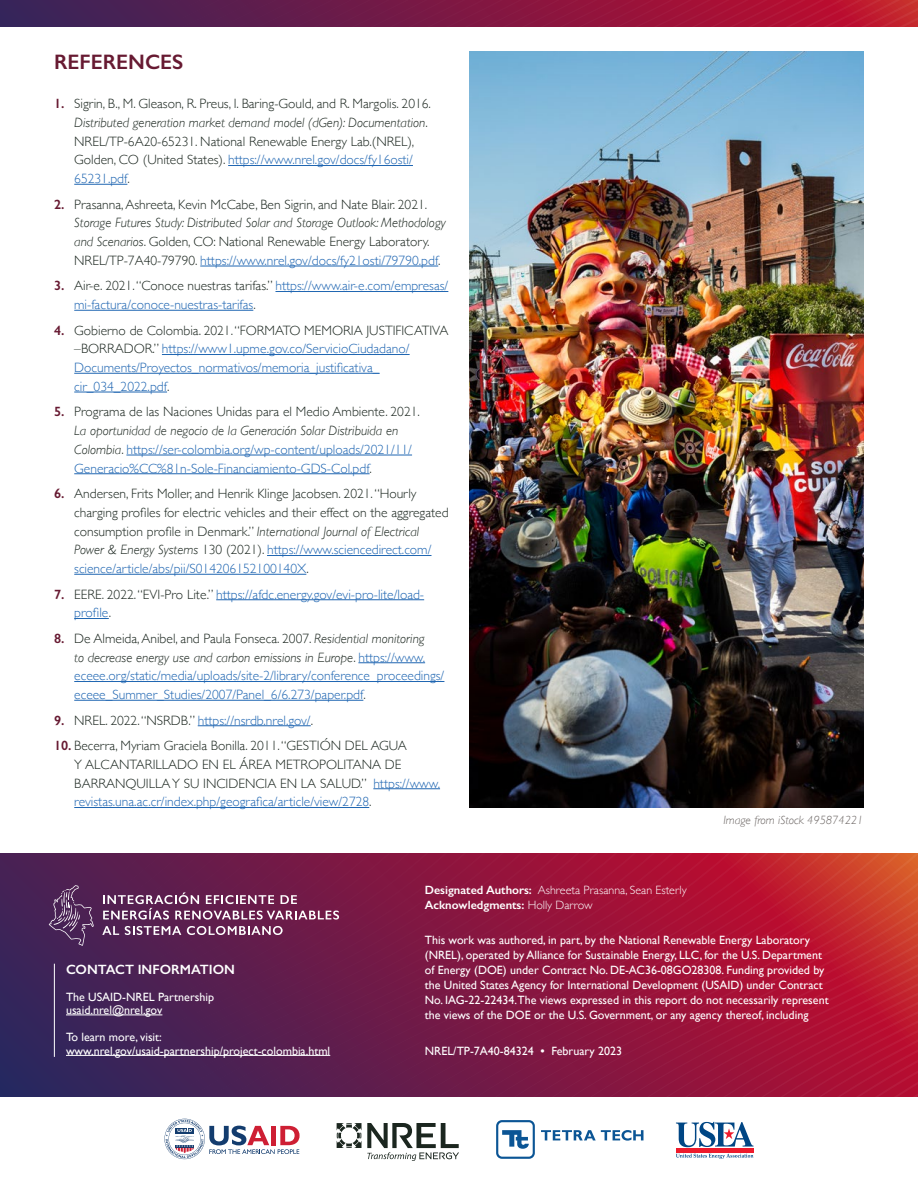
<style>
.page{position:relative;width:918px;height:1188px;background:#fff}
.page>*{position:absolute;margin:0;border:0;box-sizing:border-box;transform-origin:0 0}
.t1{font:600 21px "Gill Sans";color:#671a32}
.t2{font:300 13.5px/18.8px "Gill Sans";color:#1b261f}
.t3{font:300 13.5px/18.8px "Gill Sans";color:#2066b2}
.t4{font:600 13.5px "Gill Sans";color:#fff}
.Footnote{font:12px/15px "Gill Sans";color:#fff}
.Paragraph{font:300 12px "Gill Sans";color:#fff}
.Paragraph-2{font:600 12px "Gill Sans";color:#fff}
.Footnote-2{font:italic 300 12px "Gill Sans";color:#6a6462}
.s1{font-weight:600;color:#671a32}
.s2{font-style:italic}
.s3{color:#2066b2}
.s4{color:#1b261f}
.s5{font-style:italic;color:#1b261f}
.s6{font-weight:600}
.s7{font-weight:300}
</style>
<div class="page">
<div style="left:0;top:0;width:918px;height:27px;background:#3f2357"></div>
<svg style="left:129px;top:0;width:789px;height:27px"></svg>
<svg style="left:337px;top:1123px;width:122px;height:38px"></svg>
<svg style="left:164px;top:1119px;width:136px;height:40px"></svg>
<svg style="left:496px;top:1120px;width:39px;height:39px"></svg>
<svg style="left:541px;top:1130px;width:102px;height:11px"></svg>
<hr style="left:676px;top:1149px;width:78px;height:4px;background:#ee1b2c">
<svg style="left:676px;top:1154px;width:77px;height:5px"></svg>
<svg style="left:676px;top:1122px;width:77px;height:25px"></svg>
<img style="left:469px;top:52px;width:395px;height:756px">
<div style="left:0;top:853px;width:918px;height:243px;background:linear-gradient(to bottom,#512051,#2d275d)"></div>
<svg style="left:129px;top:853px;width:789px;height:243px"></svg>
<svg style="left:103px;top:892px;width:236px;height:28px"></svg>
<svg style="left:102px;top:926px;width:17px;height:9px"></svg>
<svg style="left:125px;top:926px;width:56px;height:9px"></svg>
<svg style="left:187px;top:926px;width:96px;height:9px"></svg>
<svg style="left:49px;top:885px;width:45px;height:61px"></svg>
<hr style="left:66px;top:1015px;width:96px;height:1px;background:#fff">
<hr style="left:66px;top:1055px;width:264px;height:1px;background:#fff">
<hr style="left:54px;top:964px;width:1px;height:93px;background:#fff">
<hr style="left:228px;top:165px;width:185px;height:1px;background:#2066b2">
<hr style="left:74px;top:184px;width:53px;height:1px;background:#2066b2">
<hr style="left:200px;top:266px;width:238px;height:1px;background:#2066b2">
<hr style="left:275px;top:291px;width:173px;height:1px;background:#2066b2">
<hr style="left:74px;top:310px;width:179px;height:1px;background:#2066b2">
<hr style="left:162px;top:354px;width:248px;height:1px;background:#2066b2">
<hr style="left:74px;top:373px;width:306px;height:1px;background:#2066b2">
<hr style="left:74px;top:392px;width:93px;height:1px;background:#2066b2">
<hr style="left:126px;top:455px;width:286px;height:1px;background:#2066b2">
<hr style="left:74px;top:473px;width:296px;height:1px;background:#2066b2">
<hr style="left:267px;top:555px;width:165px;height:1px;background:#2066b2">
<hr style="left:74px;top:574px;width:232px;height:1px;background:#2066b2">
<hr style="left:216px;top:599px;width:208px;height:1px;background:#2066b2">
<hr style="left:74px;top:618px;width:35px;height:1px;background:#2066b2">
<hr style="left:358px;top:662px;width:67px;height:1px;background:#2066b2">
<hr style="left:74px;top:681px;width:370px;height:1px;background:#2066b2">
<hr style="left:74px;top:700px;width:289px;height:1px;background:#2066b2">
<hr style="left:198px;top:725px;width:113px;height:1px;background:#2066b2">
<hr style="left:373px;top:788px;width:67px;height:1px;background:#2066b2">
<hr style="left:74px;top:807px;width:295px;height:1px;background:#2066b2">
<h1 class="t1" style="left:54px;top:49px;width:131px">REFERENCES</h1>
<p class="t2" style="left:74px;top:94px;width:358px;text-indent:-20px"><span class="s1">1.</span> Sigrin, B., M. Gleason, R. Preus, I. Baring-Gould, and R. Margolis. 2016.<br><span class="s2">Distributed generation market demand model (dGen): Documentation</span>.<br>NREL/TP-6A20-65231. National Renewable Energy Lab.(NREL), Golden, CO (United States). <span class="s3">https://www.nrel.gov/docs/fy16osti/ 65231.pdf</span>.</p>
<p class="t2" style="left:74px;top:194px;width:373px;text-indent:-20px"><span class="s1">2.</span> Prasanna, Ashreeta, Kevin McCabe, Ben Sigrin, and Nate Blair. 2021.<br><span class="s2">Storage Futures Study: Distributed Solar and Storage Outlook: Methodology and Scenarios</span>. Golden, CO: National Renewable Energy Laboratory.<br>NREL/TP-7A40-79790. <span class="s3">https://www.nrel.gov/docs/fy21osti/79790.pdf</span>.</p>
<p class="t3" style="left:74px;top:276px;width:376px;text-indent:-20px"><span class="s1">3.</span> <span class="s4">Air-e. 2021. “Conoce nuestras tarifas.”</span> https://www.air-e.com/empresas/ mi-factura/conoce-nuestras-tarifas<span class="s4">.</span></p>
<p class="t3" style="left:74px;top:320px;width:376px;text-indent:-20px"><span class="s1">4.</span> <span class="s4">Gobierno de Colombia. 2021. “FORMATO MEMORIA JUSTIFICATIVA –BORRADOR.”</span> https://www1.upme.gov.co/ServicioCiudadano/ Documents/Proyectos_normativos/memoria_justificativa_ cir_034_2022.pdf<span class="s4">.</span></p>
<p class="t3" style="left:74px;top:402px;width:347px;text-indent:-20px"><span class="s1">5.</span> <span class="s4">Programa de las Naciones Unidas para el Medio Ambiente. 2021.<br></span><span class="s5">La oportunidad de negocio de la Generación Solar Distribuida en Colombia</span><span class="s4">.</span> https://ser-colombia.org/wp-content/uploads/2021/11/ Generacio%CC%81n-Sole-Financiamiento-GDS-Col.pdf<span class="s4">.</span></p>
<p class="t2" style="left:74px;top:484px;width:376px;text-indent:-20px"><span class="s1">6.</span> Andersen, Frits Moller, and Henrik Klinge Jacobsen. 2021. “Hourly charging profiles for electric vehicles and their effect on the aggregated consumption profile in Denmark.” <span class="s2">International Journal of Electrical Power &amp; Energy Systems</span> 130 (2021). <span class="s3">https://www.sciencedirect.com/ science/article/abs/pii/S014206152100140X</span>.</p>
<p class="t3" style="left:74px;top:584px;width:351px;text-indent:-20px"><span class="s1">7.</span> <span class="s4">EERE. 2022. “EVI-Pro Lite.”</span> https://afdc.energy.gov/evi-pro-lite/load&shy;profile<span class="s4">.</span></p>
<p class="t3" style="left:74px;top:629px;width:372px;text-indent:-20px"><span class="s1">8.</span> <span class="s4">De Almeida, Anibel, and Paula Fonseca. 2007.</span> <span class="s5">Residential monitoring<br>to decrease energy use and carbon emissions in Europe</span><span class="s4">.</span> https://www. eceee.org/static/media/uploads/site-2/library/conference_proceedings/ eceee_Summer_Studies/2007/Panel_6/6.273/paper.pdf<span class="s4">.</span></p>
<p class="t3" style="left:54px;top:710px;width:261px"><span class="s1">9.</span> <span class="s4">NREL. 2022. “NSRDB.”</span> https://nsrdb.nrel.gov/<span class="s4">.</span></p>
<p class="t2" style="left:74px;top:736px;width:367px;text-indent:-20px"><span class="s1">10.</span> Becerra, Myriam Graciela Bonilla. 2011. “GESTIÓN DEL AGUA<br>Y ALCANTARILLADO EN EL ÁREA METROPOLITANA DE BARRANQUILLA Y SU INCIDENCIA EN LA SALUD.” <span class="s3">https://www. revistas.una.ac.cr/index.php/geografica/article/view/2728</span>.</p>
<p class="Paragraph" style="left:425px;top:880px;width:263px"><span class="s6">Designated Authors:</span> Ashreeta Prasanna, Sean Esterly</p>
<p class="Paragraph-2" style="left:425px;top:897px;width:169px">Acknowledgments: <span class="s7">Holly Darrow</span></p>
<p class="Footnote-2" style="left:724px;top:814px;width:141px">Image from iStock 495874221</p>
<h2 class="t4" style="left:66px;top:961px;width:170px">CONTACT INFORMATION</h2>
<p class="Footnote" style="left:66px;top:989px;width:150px">The USAID-NREL Partnership</p>
<p class="Footnote" style="left:66px;top:1002px;width:98px">usaid.nrel@nrel.gov</p>
<p class="Footnote" style="left:66px;top:1029px;width:97px">To learn more, visit:</p>
<p class="Footnote" style="left:66px;top:1043px;width:266px">www.nrel.gov/usaid-partnership/project-colombia.html</p>
<p class="Footnote" style="left:425px;top:932px;width:405px">This work was authored, in part, by the National Renewable Energy Laboratory (NREL), operated by Alliance for Sustainable Energy, LLC, for the U.S. Department of Energy (DOE) under Contract No. DE-AC36-08GO28308. Funding provided by the United States Agency for International Development (USAID) under Contract No. IAG-22-22434.The views expressed in this report do not necessarily represent the views of the DOE or the U.S. Government, or any agency thereof, including</p>
<p class="Footnote" style="left:425px;top:1043px;width:199px">NREL/TP-7A40-84324 <span class="s6">•</span> February 2023</p>
</div>
